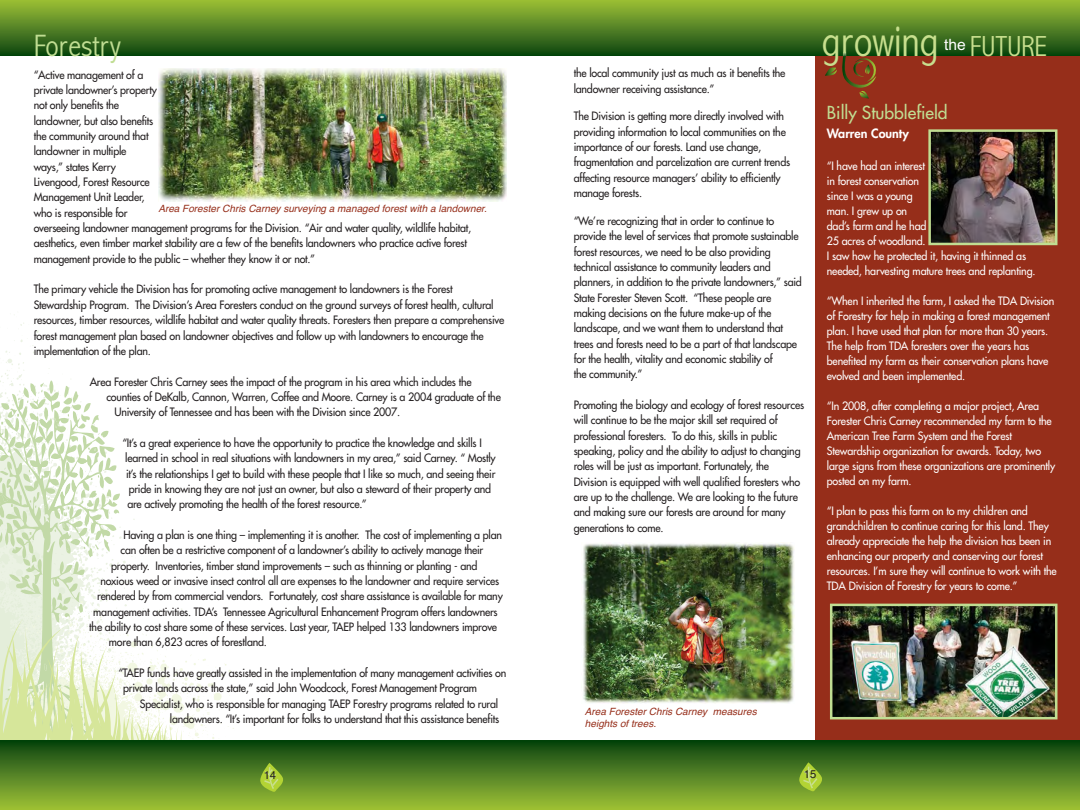
<style>
.page{position:relative;width:1080px;height:810px;background:#fff}
.page>*{position:absolute;margin:0;border:0;box-sizing:border-box;transform-origin:0 0}
.t1{font:300 condensed 44px "Abadi";color:#c8df8e}
.t2{font:300 condensed 31.25px "Abadi";color:#c0dd92}
.t3{font:300 condensed 29.38px "Abadi";color:#c8df8e}
.t4{font:17.5px "Futura";color:#c0dd92}
.t5{font:800 12.5px "Futura";color:#fff}
.t6{font:11.25px/15.4px "Futura";letter-spacing:-.02em;color:#231f20;scale:.95 1}
.t7{font:11.25px/15px "Futura";letter-spacing:-.015em;color:#fff;scale:.95 1}
.t8{font:11.25px "Futura";letter-spacing:-.02em;color:#231f20;scale:.94 1}
.t9{font:11.25px "Helvetica";color:#231f20}
.t10{font:italic 10px/12px "Helvetica";color:#962e1a}
</style>
<div class="page">
<svg style="left:182px;top:655px;width:52px;height:84px"></svg>
<svg style="left:0;top:381px;width:182px;height:359px"></svg>
<div style="left:816px;top:56px;width:264px;height:684px;background:#962e1a"></div>
<div style="left:0;top:0;width:1080px;height:56px;background:linear-gradient(to bottom,#9ec138,#0d4711)"></div>
<div style="left:0;top:740px;width:1080px;height:70px;background:linear-gradient(to bottom,#084210,#9ec138)"></div>
<svg style="left:825px;top:52px;width:53px;height:46px"></svg>
<svg style="left:260px;top:763px;width:25px;height:29px"></svg>
<svg style="left:798px;top:762px;width:26px;height:30px"></svg>
<img style="left:158px;top:69px;width:348px;height:133px">
<img style="left:583px;top:543px;width:211px;height:160px">
<img style="left:931px;top:132px;width:124px;height:110px">
<div style="left:928px;top:129px;width:130px;height:116px;border:2px solid #c0dd92"></div>
<img style="left:833px;top:607px;width:222px;height:109px">
<div style="left:830px;top:604px;width:228px;height:115px;border:2px solid #c0dd92"></div>
<h2 class="t2" style="left:34px;top:35px;width:89px">Forestry</h2>
<h1 class="t1" style="left:822px;top:26px;width:118px">growing</h1>
<h3 class="t3" style="left:944px;top:36px;width:105px"><sup>the</sup> FUTURE</h3>
<p class="t6" style="left:34px;top:68px;width:462px">“Active management of a<br>private landowner’s property<br>not only benefits the<br>landowner, but also benefits<br>the community around that<br>landowner in multiple<br>ways,” states Kerry<br>Livengood, Forest Resource<br>Management Unit Leader,<br>who is responsible for<br>overseeing landowner management programs for the Division. “Air and water quality, wildlife habitat, aesthetics, even timber market stability are a few of the benefits landowners who practice active forest management provide to the public – whether they know it or not.”</p>
<p class="t6" style="left:34px;top:282px;width:497px">The primary vehicle the Division has for promoting active management to landowners is the Forest Stewardship Program. The Division’s Area Foresters conduct on the ground surveys of forest health, cultural resources, timber resources, wildlife habitat and water quality threats. Foresters then prepare a comprehensive forest management plan based on landowner objectives and follow up with landowners to encourage the implementation of the plan.</p>
<p class="t6" style="left:90px;top:374px;width:404px">Area Forester Chris Carney sees the impact of the program in his area which includes the</p>
<p class="t6" style="left:106px;top:390px;width:417px">counties of DeKalb, Cannon, Warren, Coffee and Moore. Carney is a 2004 graduate of the</p>
<p class="t6" style="left:114px;top:405px;width:302px">University of Tennessee and has been with the Division since 2007.</p>
<p class="t6" style="left:122px;top:436px;width:380px">“It’s a great experience to have the opportunity to practice the knowledge and skills I</p>
<p class="t6" style="left:125px;top:451px;width:392px">learned in school in real situations with landowners in my area,” said Carney. “ Mostly</p>
<p class="t6" style="left:126px;top:466px;width:390px">it’s the relationships I get to build with these people that I like so much, and seeing their</p>
<p class="t6" style="left:129px;top:482px;width:383px">pride in knowing they are not just an owner, but also a steward of their property and</p>
<p class="t6" style="left:127px;top:497px;width:254px">are actively promoting the health of the forest resource.”</p>
<p class="t6" style="left:123px;top:528px;width:400px">Having a plan is one thing – implementing it is another. The cost of implementing a plan</p>
<p class="t6" style="left:121px;top:543px;width:383px">can often be a restrictive component of a landowner’s ability to actively manage their</p>
<p class="t6" style="left:111px;top:558px;width:387px">property. Inventories, timber stand improvements – such as thinning or planting - and</p>
<p class="t6" style="left:100px;top:574px;width:421px">noxious weed or invasive insect control all are expenses to the landowner and require services</p>
<p class="t8" style="left:97px;top:590px;width:433px">rendered by from commercial vendors. Fortunately, cost share assistance is available for many</p>
<p class="t6" style="left:93px;top:605px;width:427px">management activities. TDA’s Tennessee Agricultural Enhancement Program offers landowners</p>
<p class="t6" style="left:89px;top:620px;width:431px">the ability to cost share some of these services. Last year, TAEP helped 133 landowners improve</p>
<p class="t6" style="left:109px;top:635px;width:168px">more than 6,823 acres of forestland.</p>
<p class="t6" style="left:123px;top:666px;width:405px;text-indent:-5px">“TAEP funds have greatly assisted in the implementation of many management activities on private lands across the state,” said John Woodcock, Forest Management Program</p>
<p class="t6" style="left:140px;top:697px;width:380px;text-align:right">Specialist, who is responsible for managing TAEP Forestry programs related to rural landowners. “It’s important for folks to understand that this assistance benefits</p>
<p class="t6" style="left:574px;top:66px;width:224px">the local community just as much as it benefits the landowner receiving assistance.”</p>
<p class="t6" style="left:574px;top:109px;width:229px">The Division is getting more directly involved with providing information to local communities on the importance of our forests. Land use change, fragmentation and parcelization are current trends affecting resource managers’ ability to efficiently manage forests.</p>
<p class="t6" style="left:574px;top:214px;width:242px">“We’re recognizing that in order to continue to provide the level of services that promote sustainable forest resources, we need to be also providing technical assistance to community leaders and planners, in addition to the private landowners,” said State Forester Steven Scott. “These people are making decisions on the future make-up of the landscape, and we want them to understand that trees and forests need to be a part of that landscape for the health, vitality and economic stability of<br>the community.”</p>
<p class="t6" style="left:574px;top:398px;width:244px">Promoting the biology and ecology of forest resources will continue to be the major skill set required of professional foresters. To do this, skills in public speaking, policy and the ability to adjust to changing roles will be just as important. Fortunately, the Division is equipped with well qualified foresters who are up to the challenge. We are looking to the future and making sure our forests are around for many generations to come.</p>
<h3 class="t4" style="left:827px;top:104px;width:122px">Billy Stubblefield</h3>
<p class="t5" style="left:827px;top:128px;width:83px">Warren County</p>
<p class="t7" style="left:827px;top:159px;width:221px">“I have had an interest<br>in forest conservation<br>since I was a young<br>man. I grew up on<br>dad’s farm and he had<br>25 acres of woodland.<br>I saw how he protected it, having it thinned as needed, harvesting mature trees and replanting.</p>
<p class="t7" style="left:827px;top:294px;width:241px">“When I inherited the farm, I asked the TDA Division of Forestry for help in making a forest management plan. I have used that plan for more than 30 years.<br>The help from TDA foresters over the years has benefited my farm as their conservation plans have evolved and been implemented.</p>
<p class="t7" style="left:827px;top:399px;width:242px">“In 2008, after completing a major project, Area Forester Chris Carney recommended my farm to the American Tree Farm System and the Forest Stewardship organization for awards. Today, two large signs from these organizations are prominently posted on my farm.</p>
<p class="t7" style="left:827px;top:504px;width:244px">“I plan to pass this farm on to my children and grandchildren to continue caring for this land. They already appreciate the help the division has been in enhancing our property and conserving our forest resources. I’m sure they will continue to work with the TDA Division of Forestry for years to come.”</p>
<p class="t10" style="left:158px;top:204px;width:332px">Area Forester Chris Carney surveying a managed forest with a landowner.</p>
<p class="t10" style="left:585px;top:706px;width:175px">Area Forester Chris Carney measures heights of trees.</p>
<p class="t9" style="left:264px;top:771px;width:14px">14</p>
<p class="t9" style="left:804px;top:770px;width:14px">15</p>
</div>
